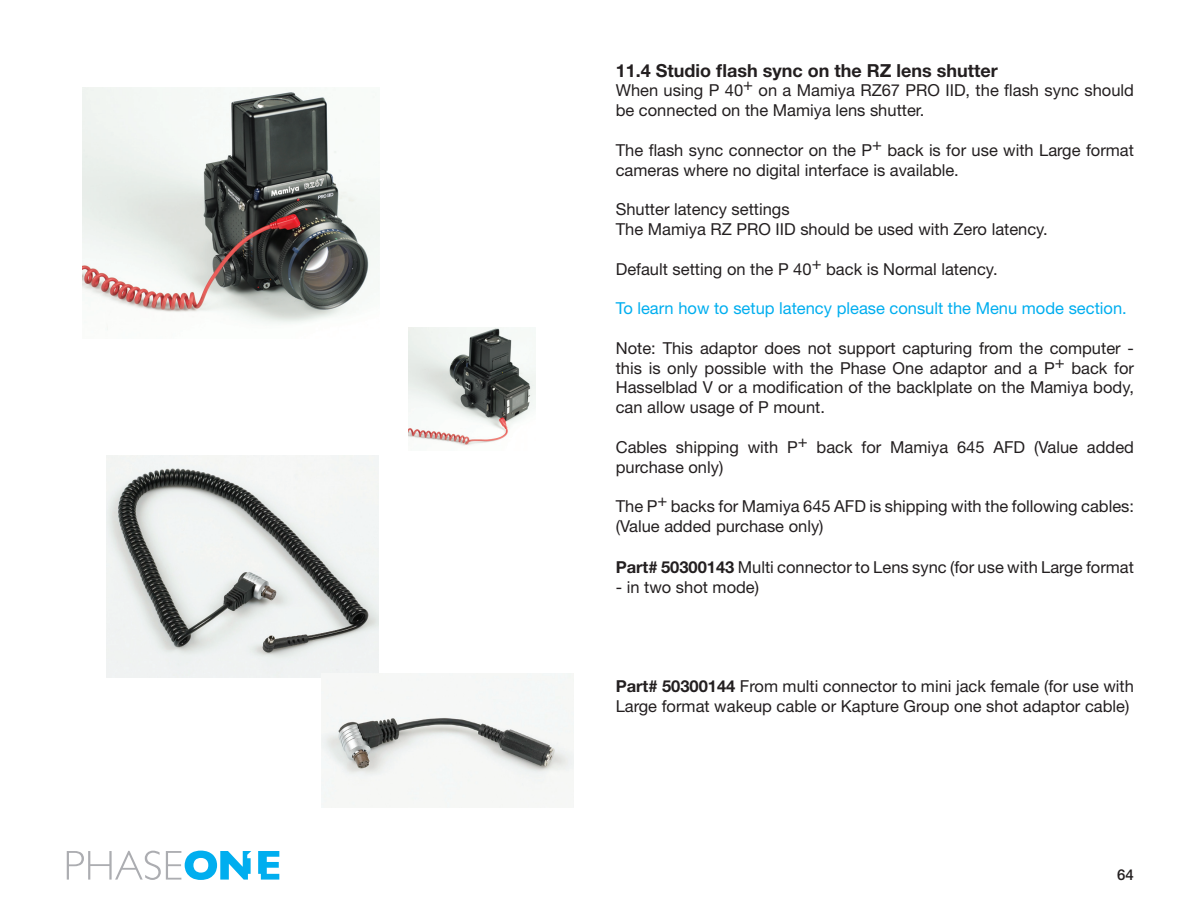
<style>
.page{position:relative;width:1188px;height:918px;background:#fff}
.page>*{position:absolute;margin:0;border:0;box-sizing:border-box;transform-origin:0 0}
.små_overskrifter{font:700 18px "Helvetica Neue LT Std";color:#231f20}
.Brødtext{font:16.5px/19.8px "Helvetica Neue LT Std";color:#231f20}
.Brødtext-2{font:16.5px "Helvetica Neue LT Std";color:#00aeef}
.t1{font:500 15px "Helvetica Neue LT Std";color:#231f20}
.s1{font-weight:700}
</style>
<div class="page">
<svg style="left:258px;top:851px;width:21px;height:29px"></svg>
<svg style="left:67px;top:851px;width:184px;height:29px"></svg>
<img style="left:408px;top:327px;width:128px;height:119px">
<img style="left:82px;top:88px;width:298px;height:242px">
<img style="left:106px;top:456px;width:272px;height:221px">
<img style="left:321px;top:674px;width:252px;height:134px">
<p class="små_overskrifter" style="left:616px;top:59px;width:384px">11.4 Studio flash sync on the RZ lens shutter</p>
<p class="Brødtext" style="left:616px;top:80px;width:520px">When using P 40+ on a Mamiya RZ67 PRO IID, the flash sync should be connected on the Mamiya lens shutter.</p>
<p class="Brødtext" style="left:616px;top:140px;width:520px">The flash sync connector on the P+ back is for use with Large format cameras where no digital interface is available.</p>
<p class="Brødtext" style="left:616px;top:199px;width:175px">Shutter latency settings</p>
<p class="Brødtext" style="left:616px;top:219px;width:434px">The Mamiya RZ PRO IID should be used with Zero latency.</p>
<p class="Brødtext" style="left:616px;top:259px;width:383px">Default setting on the P 40+ back is Normal latency.</p>
<p class="Brødtext-2" style="left:616px;top:299px;width:513px">To learn how to setup latency please consult the Menu mode section.</p>
<p class="Brødtext" style="left:616px;top:338px;width:520px;text-align:justify">Note: This adaptor does not support capturing from the computer - this is only possible with the Phase One adaptor and a P+ back for Hasselblad V or a modification of the backlplate on the Mamiya body, can allow usage of P mount.</p>
<p class="Brødtext" style="left:616px;top:437px;width:520px">Cables shipping with P+ back for Mamiya 645 AFD (Value added purchase only)</p>
<p class="Brødtext" style="left:616px;top:496px;width:520px">The P+ backs for Mamiya 645 AFD is shipping with the following cables: (Value added purchase only)</p>
<p class="Brødtext" style="left:616px;top:557px;width:520px"><span class="s1">Part# 50300143</span> Multi connector to Lens sync (for use with Large format</p>
<p class="Brødtext" style="left:616px;top:577px;width:145px">- in two shot mode)</p>
<p class="Brødtext" style="left:616px;top:676px;width:520px"><span class="s1">Part# 50300144</span> From multi connector to mini jack female (for use with<br>Large format wakeup cable or Kapture Group one shot adaptor cable)</p>
<p class="t1" style="left:1117px;top:866px;width:18px">64</p>
</div>
